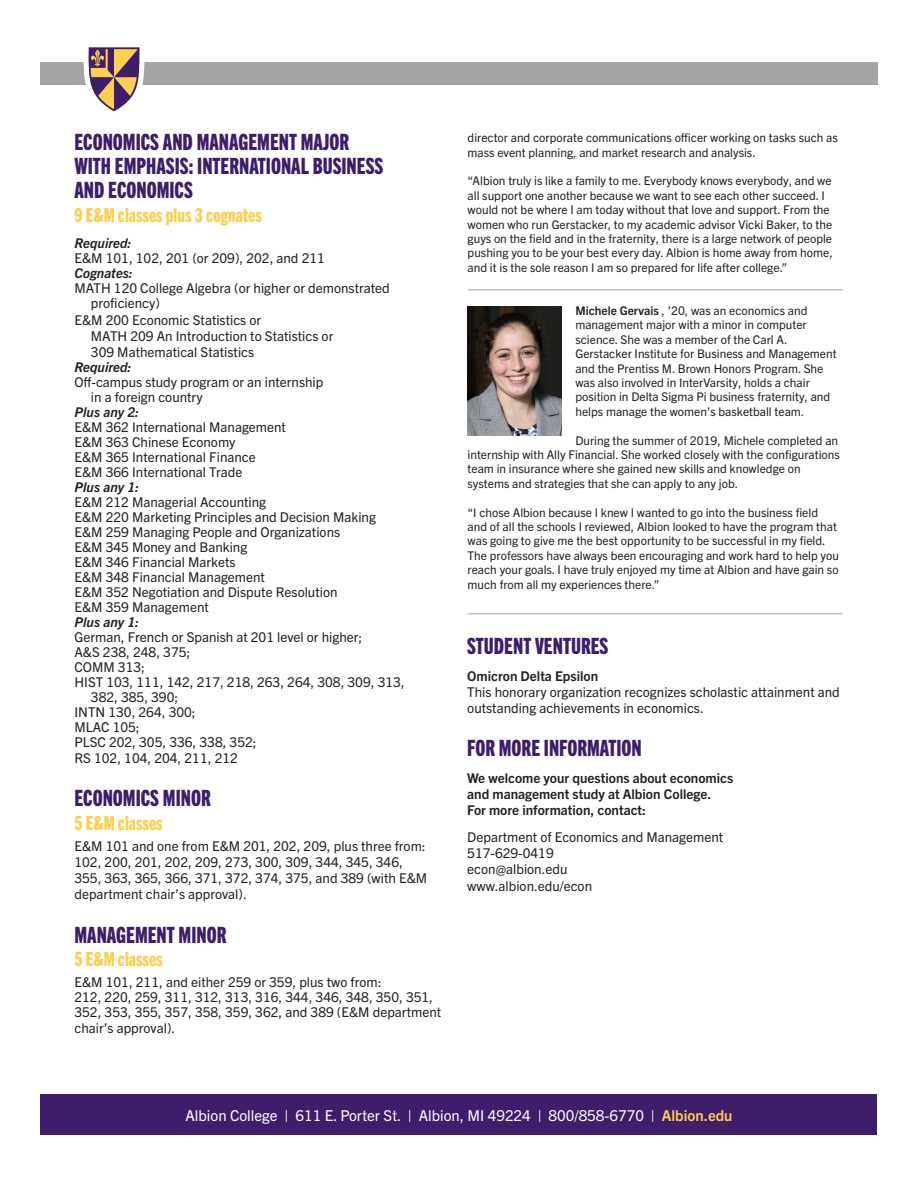
<style>
.page{position:relative;width:918px;height:1188px;background:#fff}
.page>*{position:absolute;margin:0;border:0;box-sizing:border-box;transform-origin:0 0}
.t1{font:22.5px/24px "Trade Gothic Next LT Pro Hv Cm";color:#3e1d6b}
.t2{font:19.5px "Trade Gothic Next LT Pro Hv Cm";color:#fece51}
.t3{font:15px "Trade Gothic Next LT Pro";color:#fff}
.t4{font:13.5px/16.2px "Trade Gothic Next LT Pro";color:#231f20}
.t5{font:700 13.5px/16.2px "Trade Gothic Next LT Pro";color:#231f20}
.t6{font:italic 700 13.5px "Trade Gothic Next LT Pro";color:#231f20}
.t7{font:12px/14.4px "Trade Gothic Next LT Pro";color:#231f20}
.s1{font-weight:700}
.s2{font-weight:700;color:#fece51}
</style>
<div class="page">
<img style="left:467px;top:306px;width:95px;height:130px">
<div style="left:40px;top:63px;width:838px;height:22px;background:#a5a5a6"></div>
<svg style="left:81px;top:47px;width:68px;height:65px"></svg>
<div style="left:40px;top:1094px;width:838px;height:41px;background:#3e1d6b"></div>
<hr style="left:468px;top:289px;width:375px;height:1px;background:#a3a4a8">
<hr style="left:468px;top:613px;width:375px;height:1px;background:#a3a4a8">
<p class="t1" style="left:74px;top:129px;width:276px">ECONOMICS AND MANAGEMENT MAJOR</p>
<p class="t1" style="left:74px;top:153px;width:311px">WITH EMPHASIS: INTERNATIONAL BUSINESS<br>AND ECONOMICS</p>
<p class="t2" style="left:74px;top:202px;width:189px">9 E&amp;M classes plus 3 cognates</p>
<p class="t6" style="left:74px;top:234px;width:58px">Required:</p>
<p class="t4" style="left:74px;top:249px;width:252px">E&amp;M 101, 102, 201 (or 209), 202, and 211</p>
<p class="t6" style="left:74px;top:264px;width:60px">Cognates:</p>
<p class="t4" style="left:91px;top:280px;width:300px;line-height:15px;text-indent:-16px">MATH 120 College Algebra (or higher or demonstrated proficiency)</p>
<p class="t4" style="left:91px;top:311px;width:244px;text-indent:-16px">E&amp;M 200 Economic Statistics or<br>MATH 209 An Introduction to Statistics or<br>309 Mathematical Statistics</p>
<p class="t6" style="left:74px;top:358px;width:58px">Required:</p>
<p class="t4" style="left:91px;top:374px;width:234px;line-height:15px;text-indent:-16px">Off-campus study program or an internship in a foreign country</p>
<p class="t6" style="left:74px;top:403px;width:66px">Plus any 2:</p>
<p class="t4" style="left:74px;top:418px;width:213px">E&amp;M 362 International Management</p>
<p class="t4" style="left:74px;top:433px;width:163px">E&amp;M 363 Chinese Economy</p>
<p class="t4" style="left:74px;top:448px;width:183px">E&amp;M 365 International Finance</p>
<p class="t4" style="left:74px;top:463px;width:170px">E&amp;M 366 International Trade</p>
<p class="t6" style="left:74px;top:478px;width:66px">Plus any 1:</p>
<p class="t4" style="left:74px;top:493px;width:193px">E&amp;M 212 Managerial Accounting</p>
<p class="t4" style="left:74px;top:508px;width:303px">E&amp;M 220 Marketing Principles and Decision Making</p>
<p class="t4" style="left:74px;top:523px;width:267px">E&amp;M 259 Managing People and Organizations</p>
<p class="t4" style="left:74px;top:538px;width:174px">E&amp;M 345 Money and Banking</p>
<p class="t4" style="left:74px;top:553px;width:163px">E&amp;M 346 Financial Markets</p>
<p class="t4" style="left:74px;top:568px;width:192px">E&amp;M 348 Financial Management</p>
<p class="t4" style="left:74px;top:583px;width:265px">E&amp;M 352 Negotiation and Dispute Resolution</p>
<p class="t4" style="left:74px;top:598px;width:136px">E&amp;M 359 Management</p>
<p class="t6" style="left:74px;top:613px;width:66px">Plus any 1:</p>
<p class="t4" style="left:74px;top:628px;width:289px">German, French or Spanish at 201 level or higher;</p>
<p class="t4" style="left:74px;top:643px;width:117px">A&amp;S 238, 248, 375;</p>
<p class="t4" style="left:74px;top:658px;width:72px">COMM 313;</p>
<p class="t4" style="left:91px;top:674px;width:315px;line-height:15px;text-indent:-16px">HIST 103, 111, 142, 217, 218, 263, 264, 308, 309, 313,<br>382, 385, 390;</p>
<p class="t4" style="left:74px;top:703px;width:123px">INTN 130, 264, 300;</p>
<p class="t4" style="left:74px;top:718px;width:67px">MLAC 105;</p>
<p class="t4" style="left:74px;top:733px;width:184px">PLSC 202, 305, 336, 338, 352;</p>
<p class="t4" style="left:74px;top:749px;width:165px">RS 102, 104, 204, 211, 212</p>
<p class="t1" style="left:74px;top:785px;width:138px">ECONOMICS MINOR</p>
<p class="t2" style="left:74px;top:810px;width:90px">5 E&amp;M classes</p>
<p class="t4" style="left:74px;top:837px;width:354px">E&amp;M 101 and one from E&amp;M 201, 202, 209, plus three from:<br>102, 200, 201, 202, 209, 273, 300, 309, 344, 345, 346, 355, 363, 365, 366, 371, 372, 374, 375, and 389 (with E&amp;M department chair’s approval).</p>
<p class="t1" style="left:74px;top:921px;width:153px">MANAGEMENT MINOR</p>
<p class="t2" style="left:74px;top:946px;width:90px">5 E&amp;M classes</p>
<p class="t4" style="left:74px;top:973px;width:309px">E&amp;M 101, 211, and either 259 or 359, plus two from:</p>
<p class="t4" style="left:74px;top:988px;width:368px;line-height:15.6px">212, 220, 259, 311, 312, 313, 316, 344, 346, 348, 350, 351,<br>352, 353, 355, 357, 358, 359, 362, and 389 (E&amp;M department chair’s approval).</p>
<p class="t7" style="left:468px;top:130px;width:372px">director and corporate communications officer working on tasks such as mass event planning, and market research and analysis.</p>
<p class="t7" style="left:468px;top:173px;width:367px">“Albion truly is like a family to me. Everybody knows everybody, and we all support one another because we want to see each other succeed. I would not be where I am today without that love and support. From the women who run Gerstacker, to my academic advisor Vicki Baker, to the guys on the field and in the fraternity, there is a large network of people pushing you to be your best every day. Albion is home away from home, and it is the sole reason I am so prepared for life after college.”</p>
<p class="t7" style="left:575px;top:303px;width:263px"><span class="s1">Michele Gervais</span> , ’20, was an economics and management major with a minor in computer science. She was a member of the Carl A.<br>Gerstacker Institute for Business and Management and the Prentiss M. Brown Honors Program. She was also involved in InterVarsity, holds a chair position in Delta Sigma Pi business fraternity, and helps manage the women’s basketball team.</p>
<p class="t7" style="left:468px;top:432px;width:374px;text-indent:108px">During the summer of 2019, Michele completed an internship with Ally Financial. She worked closely with the configurations team in insurance where she gained new skills and knowledge on systems and strategies that she can apply to any job.</p>
<p class="t7" style="left:468px;top:504px;width:373px">“I chose Albion because I knew I wanted to go into the business field and of all the schools I reviewed, Albion looked to have the program that was going to give me the best opportunity to be successful in my field.<br>The professors have always been encouraging and work hard to help you reach your goals. I have truly enjoyed my time at Albion and have gain so much from all my experiences there.”</p>
<p class="t1" style="left:467px;top:633px;width:143px">STUDENT VENTURES</p>
<p class="t5" style="left:467px;top:667px;width:132px">Omicron Delta Epsilon</p>
<p class="t4" style="left:467px;top:683px;width:374px">This honorary organization recognizes scholastic attainment and outstanding achievements in economics.</p>
<p class="t1" style="left:467px;top:735px;width:176px">FOR MORE INFORMATION</p>
<p class="t5" style="left:467px;top:769px;width:267px">We welcome your questions about economics and management study at Albion College.<br>For more information, contact:</p>
<p class="t4" style="left:467px;top:828px;width:257px">Department of Economics and Management</p>
<p class="t4" style="left:467px;top:844px;width:88px">517-629-0419</p>
<p class="t4" style="left:467px;top:861px;width:102px">econ@albion.edu</p>
<p class="t4" style="left:467px;top:877px;width:126px">www.albion.edu/econ</p>
<p class="t3" style="left:185px;top:1105px;width:549px">Albion College | 611 E. Porter St. | Albion, MI 49224 | 800/858-6770 | <span class="s2">Albion.edu</span></p>
</div>
